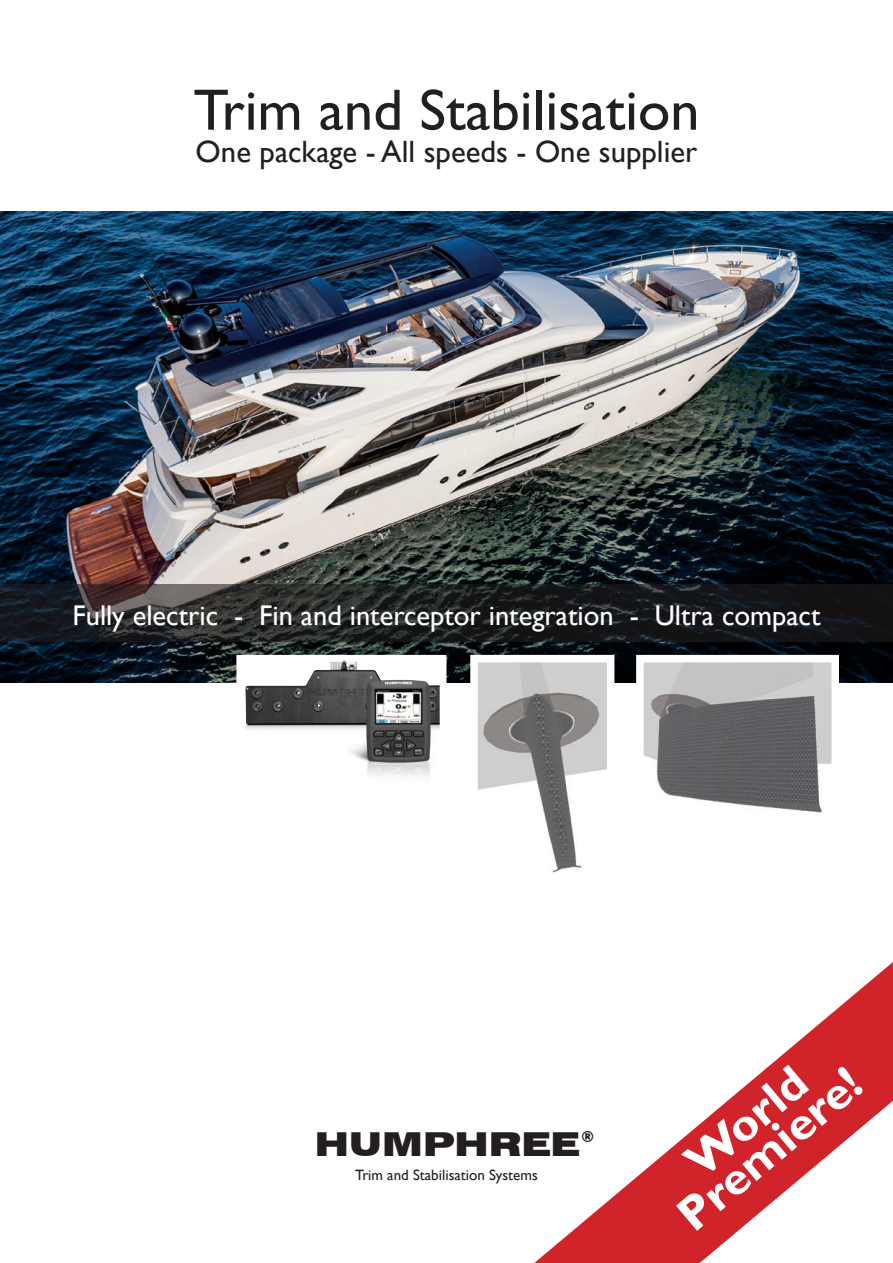
<style>
.page{position:relative;width:893px;height:1263px;background:#fff}
.page>*{position:absolute;margin:0;border:0;box-sizing:border-box;transform-origin:0 0}
.t1{font:58.5px "Gill Sans";color:#231f20}
.t2{font:700 48px "Gill Sans";color:#fff}
.t3{font:900 expanded 33px "Swiss 721 BT";color:#231f20}
.t4{font:30.75px "Gill Sans";color:#231f20}
.t5{font:28.5px "Gill Sans";color:#fff}
.t6{font:15px "Gill Sans";color:#231f20}
.t7{font:900 expanded 15px "Swiss 721 BT";color:#231f20}
</style>
<div class="page">
<img style="left:0;top:212px;width:893px;height:471px">
<svg style="left:236px;top:655px;width:210px;height:110px"></svg>
<svg style="left:534px;top:962px;width:359px;height:301px"></svg>
<img style="left:312px;top:660px;width:32px;height:15px">
<svg style="left:0;top:585px;width:893px;height:57px"></svg>
<img style="left:479px;top:664px;width:126px;height:209px">
<img style="left:645px;top:664px;width:185px;height:149px">
<div style="left:636px;top:655px;width:203px;height:179px;border:8px solid #fff"></div>
<p class="t1" style="left:193px;top:76px;width:507px">Trim and Stabilisation</p>
<p class="t4" style="left:196px;top:134px;width:503px">One package - All speeds - One supplier</p>
<p class="t5" style="left:72px;top:598px;width:750px">Fully electric - Fin and interceptor integration - Ultra compact</p>
<p class="t3" style="left:315px;top:1124px;width:266px">HUMPHREE</p>
<p class="t7" style="left:582px;top:1128px;width:14px">®</p>
<p class="t6" style="left:355px;top:1166px;width:184px">Trim and Stabilisation Systems</p>
<p class="t2" style="left:673px;top:1145px;width:144px;rotate:-40deg">World</p>
<p class="t2" style="left:665px;top:1199px;width:226px;rotate:-40deg">Premiere!</p>
</div>
